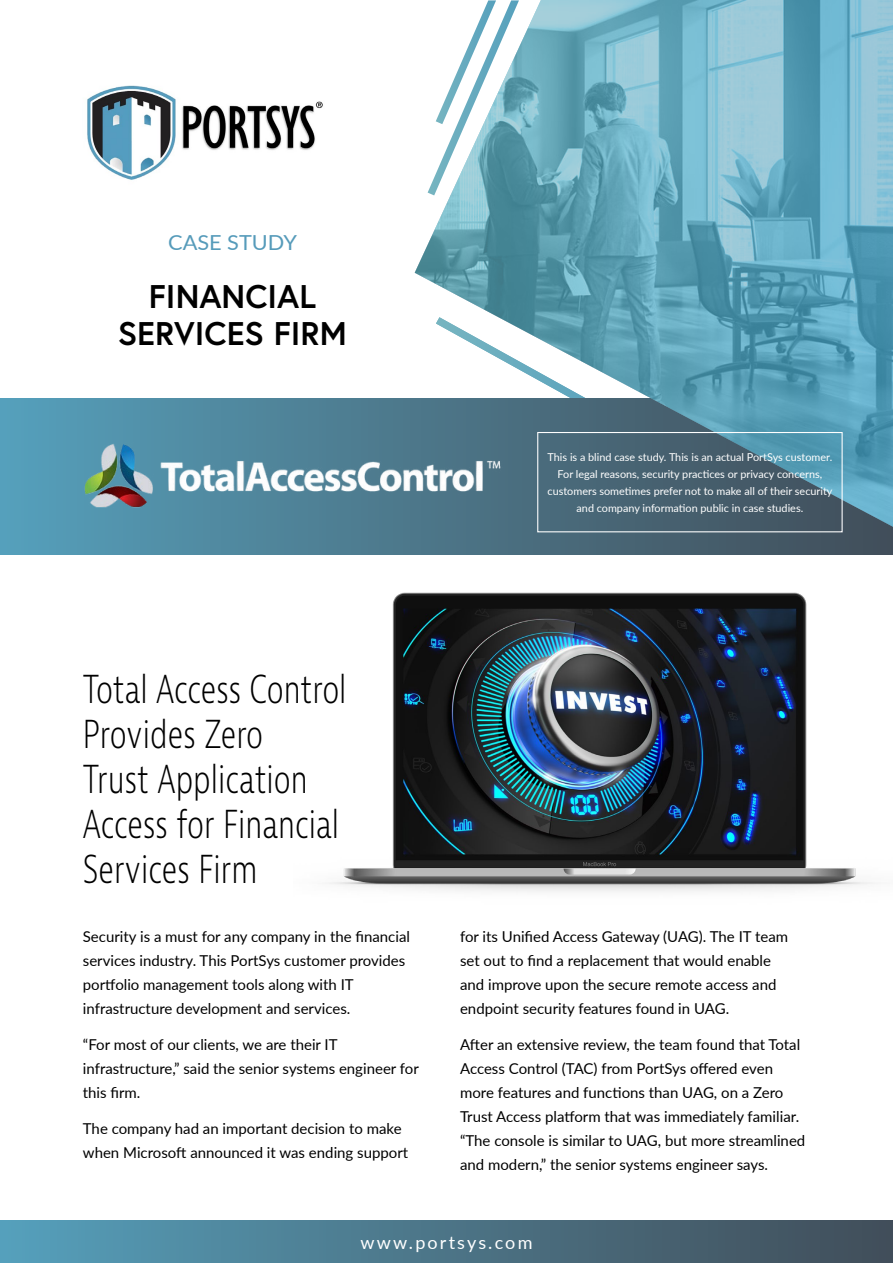
<style>
.page{position:relative;width:893px;height:1263px;background:#fff}
.page>*{position:absolute;margin:0;border:0;box-sizing:border-box;transform-origin:0 0}
.t1{font:300 37.5px/45px "Bernina Sans";color:#000;scale:.77 1}
.t2{font:700 32.7px/36.3px "Europa";color:#000;text-align:center}
.t3{font:20.7px "Lato";color:#569bba;scale:1.05 1}
.t4{font:18px "Lato";letter-spacing:.12em;color:#fff}
.t5{font:15px/24px "Lato";color:#000}
.t6{font:10.8px/17.1px "Lato";color:#fff;text-align:center}
</style>
<div class="page">
<img style="left:329px;top:592px;width:546px;height:300px">
<div style="left:0;top:399px;width:893px;height:156px;background:linear-gradient(to right,#569eb9,#414c57)"></div>
<img style="left:87px;top:85px;width:236px;height:95px">
<img style="left:415px;top:0;width:478px;height:527px">
<div style="left:0;top:1220px;width:893px;height:43px;background:linear-gradient(to right,#569fb9,#414c57)"></div>
<img style="left:83px;top:443px;width:419px;height:68px">
<div style="left:537px;top:432px;width:306px;height:100px;border:1px solid #fff"></div>
<h3 class="t3" style="left:168px;top:228px;width:124px">CASE STUDY</h3>
<h2 class="t2" style="left:118px;top:278px;width:230px">FINANCIAL<br>SERVICES FIRM</h2>
<p class="t6" style="left:548px;top:448px;width:286px">This is a blind case study. This is an actual PortSys customer.<br>For legal reasons, security practices or privacy concerns, customers sometimes prefer not to make all of their security and company information public in case studies.</p>
<h1 class="t1" style="left:83px;top:668px;width:344px">Total Access Control<br>Provides Zero<br>Trust Application<br>Access for Financial<br>Services Firm</h1>
<p class="t5" style="left:83px;top:924px;width:329px">Security is a must for any company in the financial services industry. This PortSys customer provides portfolio management tools along with IT infrastructure development and services.</p>
<p class="t5" style="left:83px;top:1032px;width:337px">“For most of our clients, we are their IT infrastructure,” said the senior systems engineer for this firm.</p>
<p class="t5" style="left:83px;top:1116px;width:327px">The company had an important decision to make when Microsoft announced it was ending support</p>
<p class="t5" style="left:460px;top:924px;width:330px">for its Unified Access Gateway (UAG). The IT team set out to find a replacement that would enable and improve upon the secure remote access and endpoint security features found in UAG.</p>
<p class="t5" style="left:460px;top:1032px;width:347px">After an extensive review, the team found that Total Access Control (TAC) from PortSys offered even more features and functions than UAG, on a Zero Trust Access platform that was immediately familiar. “The console is similar to UAG, but more streamlined and modern,” the senior systems engineer says.</p>
<p class="t4" style="left:360px;top:1229px;width:174px">www.portsys.com</p>
</div>
